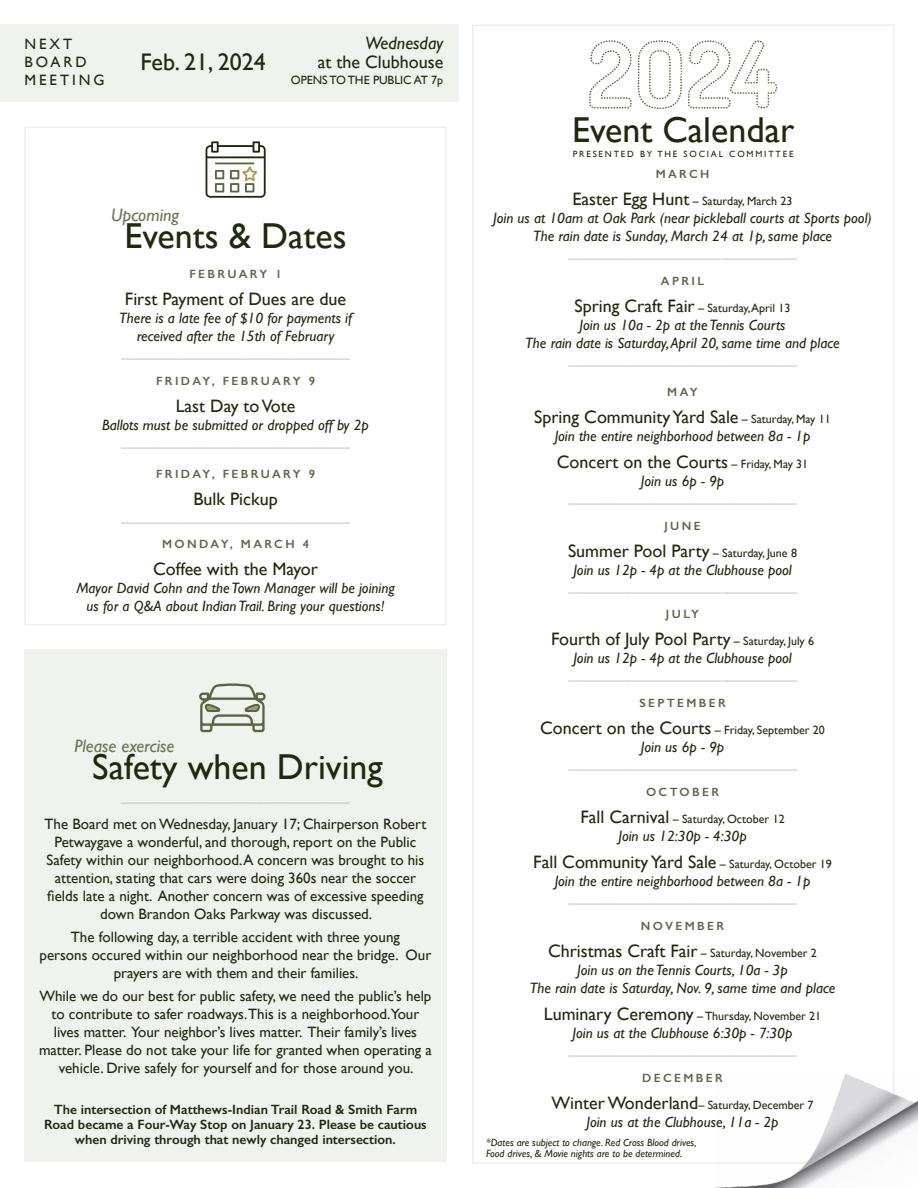
<style>
.page{position:relative;width:918px;height:1188px;background:#fff}
.page>*{position:absolute;margin:0;border:0;box-sizing:border-box;transform-origin:0 0}
.t1{font:36px "Gill Sans";color:#1f290d}
.t2{font:24px "Gill Sans";color:#1f290d}
.t3{font:18px "Gill Sans";color:#ccc}
.t4{font:18px "Gill Sans";color:#1f290d}
.t5{font:italic 18px "Gill Sans";color:#697552}
.t6{font:italic 18px "Gill Sans";color:#1f290d}
.t7{font:15px/18px "Gill Sans";color:#1f290d;text-align:center}
.t8{font:italic 15px/18px "Gill Sans";color:#1f290d;text-align:center}
.t9{font:15px/18px "Gill Sans";letter-spacing:.2em;color:#1f290d}
.t10{font:600 13.5px/15px "Gill Sans";color:#1f290d;text-align:center}
.t11{font:12px "Gill Sans";color:#1f290d}
.t12{font:600 12px "Gill Sans";letter-spacing:.2em;color:#5c6649}
.t13{font:italic 10.5px/10.5px "Gill Sans";color:#1f290d}
.t14{font:9px "Gill Sans";letter-spacing:.2em;color:#1f290d}
.s1{font-size:18px}
.s2{font-size:12px}
</style>
<div class="page">
<div style="left:24px;top:650px;width:423px;height:512px;background:#f0f2ed"></div>
<div style="left:0;top:24px;width:459px;height:78px;background:#f0f2ed"></div>
<img style="left:714px;top:1075px;width:204px;height:113px">
<svg style="left:688px;top:40px;width:90px;height:69px"></svg>
<svg style="left:589px;top:40px;width:93px;height:69px"></svg>
<div style="left:24px;top:127px;width:423px;height:498px;border:2px solid #eee"></div>
<svg style="left:206px;top:141px;width:60px;height:57px"></svg>
<svg style="left:199px;top:683px;width:67px;height:49px"></svg>
<p class="t9" style="left:24px;top:34px;width:82px">NEXT<br>BOARD<br>MEETING</p>
<p class="t6" style="left:365px;top:32px;width:79px">Wednesday</p>
<h2 class="t2" style="left:141px;top:48px;width:127px">Feb. 21, 2024</h2>
<p class="t4" style="left:318px;top:51px;width:127px">at the Clubhouse</p>
<p class="t11" style="left:291px;top:73px;width:154px">OPENS TO THE PUBLIC AT 7p</p>
<p class="t5" style="left:111px;top:204px;width:70px">Upcoming</p>
<h1 class="t1" style="left:125px;top:215px;width:224px">Events &amp; Dates</h1>
<p class="t12" style="left:189px;top:267px;width:94px">FEBRUARY 1</p>
<p class="t4" style="left:125px;top:289px;width:223px">First Payment of Dues are due</p>
<p class="t8" style="left:119px;top:309px;width:234px">There is a late fee of $10 for payments if received after the 15th of February</p>
<p class="t3" style="left:121px;top:340px;width:230px">_______________________</p>
<p class="t12" style="left:156px;top:374px;width:160px">FRIDAY, FEBRUARY 9</p>
<p class="t4" style="left:176px;top:396px;width:121px">Last Day to Vote</p>
<p class="t8" style="left:102px;top:416px;width:268px">Ballots must be submitted or dropped off by 2p</p>
<p class="t3" style="left:121px;top:429px;width:230px">_______________________</p>
<p class="t12" style="left:156px;top:466px;width:160px">FRIDAY, FEBRUARY 9</p>
<p class="t4" style="left:193px;top:488px;width:86px">Bulk Pickup</p>
<p class="t3" style="left:121px;top:503px;width:230px">_______________________</p>
<p class="t12" style="left:162px;top:537px;width:149px">MONDAY, MARCH 4</p>
<p class="t4" style="left:153px;top:559px;width:166px">Coffee with the Mayor</p>
<p class="t8" style="left:76px;top:579px;width:320px">Mayor David Cohn and the Town Manager will be joining us for a Q&amp;A about Indian Trail. Bring your questions!</p>
<p class="t5" style="left:74px;top:735px;width:101px">Please exercise</p>
<h1 class="t1" style="left:92px;top:746px;width:292px">Safety when Driving</h1>
<p class="t3" style="left:121px;top:783px;width:230px">_______________________</p>
<p class="t7" style="left:45px;top:814px;width:383px">The Board met on Wednesday, January 17; Chairperson Robert Petwaygave a wonderful, and thorough, report on the Public Safety within our neighborhood. A concern was brought to his attention, stating that cars were doing 360s near the soccer fields late a night. Another concern was of excessive speeding down Brandon Oaks Parkway was discussed.</p>
<p class="t7" style="left:40px;top:928px;width:393px">The following day, a terrible accident with three young<br>persons occured within our neighborhood near the bridge. Our prayers are with them and their families.</p>
<p class="t7" style="left:39px;top:987px;width:394px">While we do our best for public safety, we need the public’s help to contribute to safer roadways.This is a neighborhood.Your lives matter. Your neighbor’s lives matter. Their family’s lives matter. Please do not take your life for granted when operating a vehicle. Drive safely for yourself and for those around you.</p>
<p class="t10" style="left:44px;top:1102px;width:384px">The intersection of Matthews-Indian Trail Road &amp; Smith Farm<br>Road became a Four-Way Stop on January 23. Please be cautious when driving through that newly changed intersection.</p>
<h1 class="t1" style="left:572px;top:108px;width:224px">Event Calendar</h1>
<p class="t14" style="left:573px;top:148px;width:222px">PRESENTED BY THE SOCIAL COMMITTEE</p>
<p class="t12" style="left:656px;top:167px;width:55px">MARCH</p>
<p class="t11" style="left:573px;top:194px;width:222px"><span class="s1">Easter Egg Hunt</span> – Saturday, March 23</p>
<p class="t8" style="left:493px;top:209px;width:380px">Join us at 10am at Oak Park (near pickleball courts at Sports pool)<br>The rain date is Sunday, March 24 at 1p, same place</p>
<p class="t3" style="left:568px;top:239px;width:230px">_______________________</p>
<p class="t12" style="left:661px;top:273px;width:45px">APRIL</p>
<p class="t11" style="left:575px;top:301px;width:218px"><span class="s1">Spring Craft Fair</span> – Saturday, April 13</p>
<p class="t8" style="left:525px;top:316px;width:316px">Join us 10a - 2p at the Tennis Courts<br>The rain date is Saturday, April 20, same time and place</p>
<p class="t3" style="left:568px;top:346px;width:230px">_______________________</p>
<p class="t12" style="left:667px;top:384px;width:32px">MAY</p>
<p class="t4" style="left:534px;top:406px;width:298px">Spring Community Yard Sale <span class="s2">– Saturday, May 11</span></p>
<p class="t8" style="left:555px;top:427px;width:257px">Join the entire neighborhood between 8a - 1p</p>
<p class="t4" style="left:557px;top:451px;width:253px">Concert on the Courts <span class="s2">– Friday, May 31</span></p>
<p class="t8" style="left:641px;top:472px;width:85px">Join us 6p - 9p</p>
<p class="t3" style="left:568px;top:484px;width:230px">_______________________</p>
<p class="t12" style="left:664px;top:518px;width:38px">JUNE</p>
<p class="t4" style="left:568px;top:540px;width:231px">Summer Pool Party <span class="s2">– Saturday, June 8</span></p>
<p class="t8" style="left:573px;top:560px;width:220px">Join us 12p - 4p at the Clubhouse pool</p>
<p class="t3" style="left:568px;top:573px;width:230px">_______________________</p>
<p class="t12" style="left:666px;top:607px;width:35px">JULY</p>
<p class="t4" style="left:551px;top:629px;width:265px">Fourth of July Pool Party <span class="s2">– Saturday, July 6</span></p>
<p class="t8" style="left:573px;top:649px;width:220px">Join us 12p - 4p at the Clubhouse pool</p>
<p class="t3" style="left:568px;top:662px;width:230px">_______________________</p>
<p class="t12" style="left:639px;top:696px;width:88px">SEPTEMBER</p>
<p class="t11" style="left:540px;top:723px;width:286px"><span class="s1">Concert on the Courts</span> – Friday, September 20</p>
<p class="t8" style="left:641px;top:738px;width:85px">Join us 6p - 9p</p>
<p class="t3" style="left:568px;top:750px;width:230px">_______________________</p>
<p class="t12" style="left:646px;top:785px;width:75px">OCTOBER</p>
<p class="t11" style="left:580px;top:812px;width:206px"><span class="s1">Fall Carnival</span> – Saturday, October 12</p>
<p class="t8" style="left:618px;top:827px;width:130px">Join us 12:30p - 4:30p</p>
<p class="t4" style="left:533px;top:851px;width:300px">Fall Community Yard Sale <span class="s2">– Saturday, October 19</span></p>
<p class="t8" style="left:555px;top:872px;width:257px">Join the entire neighborhood between 8a - 1p</p>
<p class="t3" style="left:568px;top:884px;width:230px">_______________________</p>
<p class="t12" style="left:641px;top:918px;width:85px">NOVEMBER</p>
<p class="t11" style="left:548px;top:946px;width:270px"><span class="s1">Christmas Craft Fair</span> – Saturday, November 2</p>
<p class="t8" style="left:530px;top:961px;width:307px">Join us on the Tennis Courts, 10a - 3p<br>The rain date is Saturday, Nov. 9, same time and place</p>
<p class="t11" style="left:544px;top:1009px;width:279px"><span class="s1">Luminary Ceremony</span> – Thursday, November 21</p>
<p class="t8" style="left:573px;top:1024px;width:221px">Join us at the Clubhouse 6:30p - 7:30p</p>
<p class="t3" style="left:568px;top:1036px;width:230px">_______________________</p>
<p class="t12" style="left:642px;top:1070px;width:82px">DECEMBER</p>
<p class="t11" style="left:551px;top:1097px;width:264px"><span class="s1">Winter Wonderland</span>– Saturday, December 7</p>
<p class="t8" style="left:586px;top:1112px;width:194px">Join us at the Clubhouse, 11a - 2p</p>
<p class="t13" style="left:486px;top:1137px;width:212px">*Dates are subject to change. Red Cross Blood drives,<br>Food drives, &amp; Movie nights are to be determined.</p>
</div>
